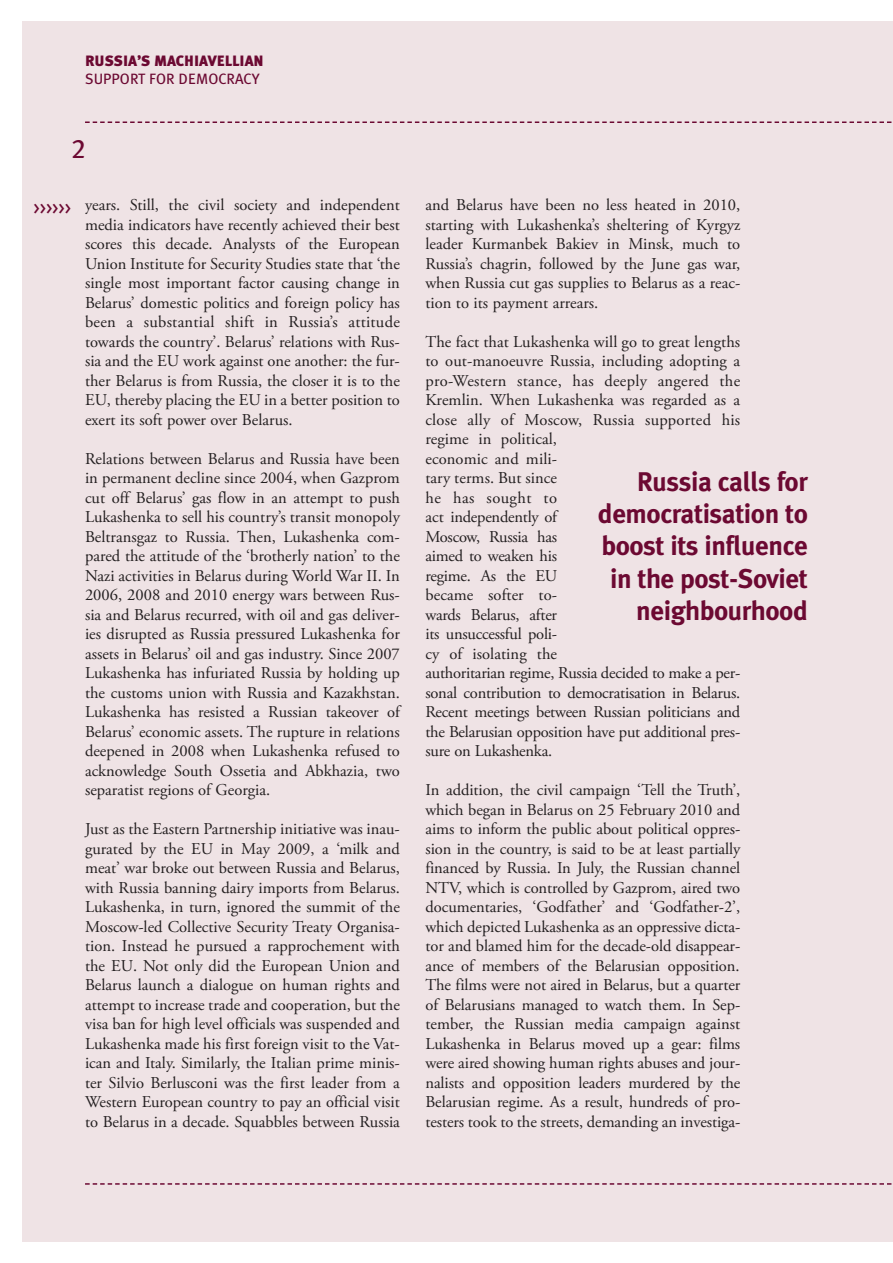
<style>
.page{position:relative;width:893px;height:1263px;background:#fff}
.page>*{position:absolute;margin:0;border:0;box-sizing:border-box;transform-origin:0 0}
.t1{font:700 27px/32.4px "Meta Plus";letter-spacing:-.015em;color:#6c0932;text-align:right}
.t2{font:27px "Meta Plus Book Caps";color:#6c0932}
.t3{font:18px "Meta Plus Book Caps";color:#6c0932}
.t4{font:16.5px/19.5px "Adobe Garamond Pro";color:#231f20;text-align:justify}
.t5{font:900 15px "Meta Plus";color:#6c0932}
.t6{font:15px "Meta Plus";color:#6c0932}
</style>
<div class="page">
<div style="left:22px;top:22px;width:871px;height:1220px;background:#efe3e5"></div>
<svg style="left:85px;top:121px;width:807px;height:2px"></svg>
<svg style="left:85px;top:1183px;width:807px;height:2px"></svg>
<p class="t5" style="left:85px;top:52px;width:180px">RUSSIA’S MACHIAVELLIAN</p>
<p class="t6" style="left:85px;top:70px;width:176px">SUPPORT FOR DEMOCRACY</p>
<h1 class="t2" style="left:71px;top:133px;width:16px">2</h1>
<p class="t3" style="left:34px;top:197px;width:39px">&gt;&gt;&gt;&gt;&gt;&gt;</p>
<p class="t4" style="left:85px;top:196px;width:316px">years. Still, the civil society and independent media indicators have recently achieved their best scores this decade. Analysts of the European Union Institute for Security Studies state that ‘the single most important factor causing change in Belarus’ domestic politics and foreign policy has been a substantial shift in Russia’s attitude towards the country’. Belarus’ relations with Rus&shy;sia and the EU work against one another: the fur&shy;ther Belarus is from Russia, the closer it is to the EU, thereby placing the EU in a better position to exert its soft power over Belarus.</p>
<p class="t4" style="left:85px;top:450px;width:316px">Relations between Belarus and Russia have been in permanent decline since 2004, when Gazprom cut off Belarus’ gas flow in an attempt to push Lukashenka to sell his country’s transit monopoly Beltransgaz to Russia. Then, Lukashenka com&shy;pared the attitude of the ‘brotherly nation’ to the Nazi activities in Belarus during World War II. In 2006, 2008 and 2010 energy wars between Rus&shy;sia and Belarus recurred, with oil and gas deliver&shy;ies disrupted as Russia pressured Lukashenka for assets in Belarus’ oil and gas industry. Since 2007<br>Lukashenka has infuriated Russia by holding up the customs union with Russia and Kazakhstan.<br>Lukashenka has resisted a Russian takeover of Belarus’ economic assets. The rupture in relations deepened in 2008 when Lukashenka refused to acknowledge South Ossetia and Abkhazia, two separatist regions of Georgia.</p>
<p class="t4" style="left:85px;top:820px;width:316px">Just as the Eastern Partnership initiative was inau&shy;gurated by the EU in May 2009, a ‘milk and meat’ war broke out between Russia and Belarus, with Russia banning dairy imports from Belarus.<br>Lukashenka, in turn, ignored the summit of the Moscow-led Collective Security Treaty Organisa&shy;tion. Instead he pursued a rapprochement with the EU. Not only did the European Union and Belarus launch a dialogue on human rights and attempt to increase trade and cooperation, but the visa ban for high level officials was suspended and Lukashenka made his first foreign visit to the Vat&shy;ican and Italy. Similarly, the Italian prime minis&shy;ter Silvio Berlusconi was the first leader from a Western European country to pay an official visit to Belarus in a decade. Squabbles between Russia</p>
<p class="t4" style="left:425px;top:196px;width:316px">and Belarus have been no less heated in 2010, starting with Lukashenka’s sheltering of Kyrgyz leader Kurmanbek Bakiev in Minsk, much to Russia’s chagrin, followed by the June gas war, when Russia cut gas supplies to Belarus as a reac&shy;tion to its payment arrears.</p>
<p class="t4" style="left:425px;top:333px;width:316px;text-align:left">The fact that Lukashenka will go to great lengths to out-manoeuvre Russia, including adopting a pro-Western stance, has deeply angered the<br>Kremlin. When Lukashenka was regarded as a close ally of Moscow, Russia supported his regime in political,<br>economic and mili-<br>tary terms. But since<br>he has sought to<br>act independently of<br>Moscow, Russia has<br>aimed to weaken his<br>regime. As the EU<br>became softer to-<br>wards Belarus, after<br>its unsuccessful poli-<br>cy of isolating the<br>authoritarian regime, Russia decided to make a per&shy;sonal contribution to democratisation in Belarus.<br>Recent meetings between Russian politicians and the Belarusian opposition have put additional pres&shy;sure on Lukashenka.</p>
<p class="t4" style="left:425px;top:781px;width:316px">In addition, the civil campaign ‘Tell the Truth’, which began in Belarus on 25 February 2010 and aims to inform the public about political oppres&shy;sion in the country, is said to be at least partially financed by Russia. In July, the Russian channel NTV, which is controlled by Gazprom, aired two documentaries, ‘Godfather’ and ‘Godfather-2’, which depicted Lukashenka as an oppressive dicta&shy;tor and blamed him for the decade-old disappear&shy;ance of members of the Belarusian opposition.<br>The films were not aired in Belarus, but a quarter of Belarusians managed to watch them. In Sep&shy;tember, the Russian media campaign against Lukashenka in Belarus moved up a gear: films were aired showing human rights abuses and jour&shy;nalists and opposition leaders murdered by the Belarusian regime. As a result, hundreds of pro&shy;testers took to the streets, demanding an investiga-</p>
<h1 class="t1" style="left:598px;top:465px;width:212px">Russia calls for democratisation to boost its influence in the post-Soviet neighbourhood</h1>
</div>
